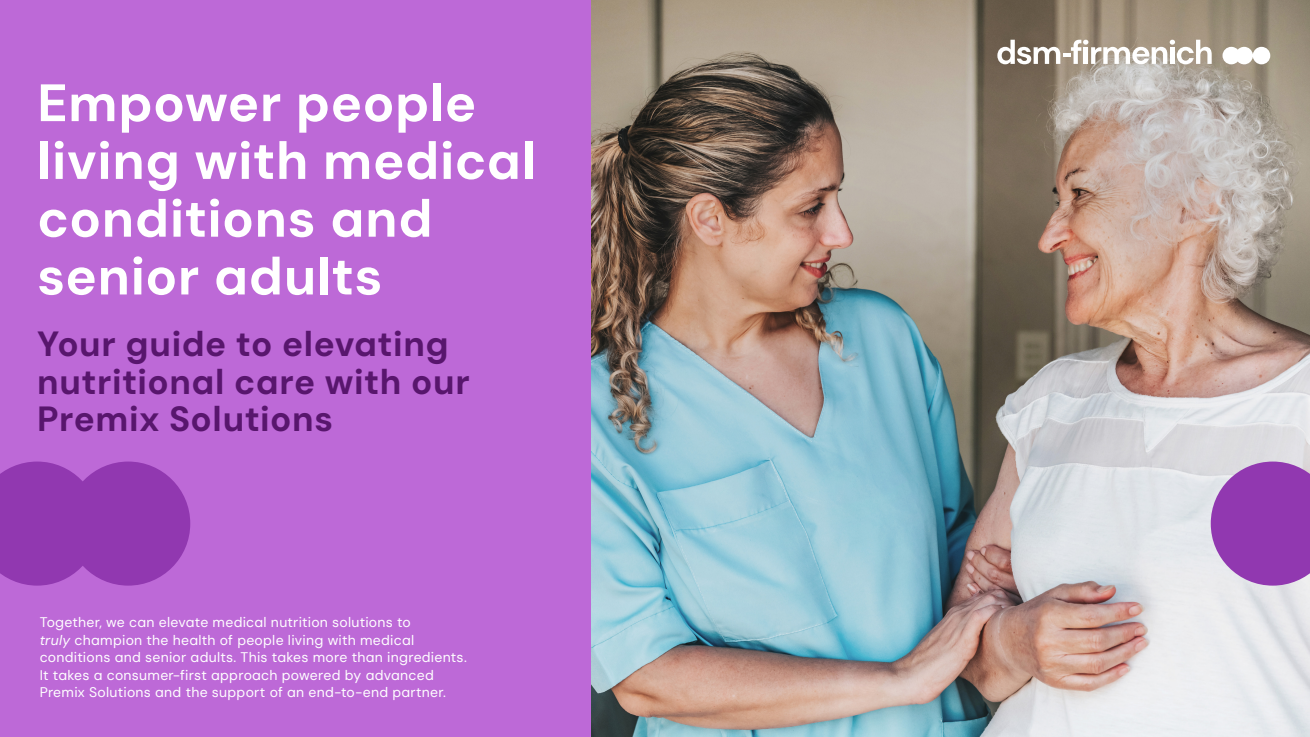
<style>
.page{position:relative;width:1310px;height:737px;background:#fff}
.page>*{position:absolute;margin:0;border:0;box-sizing:border-box;transform-origin:0 0}
.t1{font:700 52.5px/57.8px "DM Sans";letter-spacing:.01em;color:#fff}
.t2{font:700 35px/37.6px "DM Sans";letter-spacing:.015em;color:#58166d}
.t3{font:14px/17.5px "DM Sans";letter-spacing:.02em;color:#fff}
.s1{font-style:italic}
</style>
<div class="page">
<img style="left:590px;top:0;width:720px;height:737px">
<svg style="left:1210px;top:461px;width:100px;height:124px;background:#9e54b9"></svg>
<div style="left:0;top:0;width:590px;height:737px;background:#bd69d7"></div>
<div style="left:66px;top:461px;width:124px;height:124px;background:#9138b0;border-radius:50%"></div>
<svg style="left:0;top:461px;width:99px;height:124px"></svg>
<svg style="left:997px;top:40px;width:214px;height:24px"></svg>
<svg style="left:1222px;top:47px;width:48px;height:17px"></svg>
<h1 class="t1" style="left:37px;top:74px;width:500px">Empower people living with medical conditions and senior adults</h1>
<h2 class="t2" style="left:37px;top:325px;width:434px">Your guide to elevating nutritional care with our<br>Premix Solutions</h2>
<p class="t3" style="left:40px;top:613px;width:428px">Together, we can elevate medical nutrition solutions to<br><span class="s1">truly</span> champion the health of people living with medical conditions and senior adults. This takes more than ingredients.<br>It takes a consumer-first approach powered by advanced Premix Solutions and the support of an end-to-end partner.</p>
</div>
